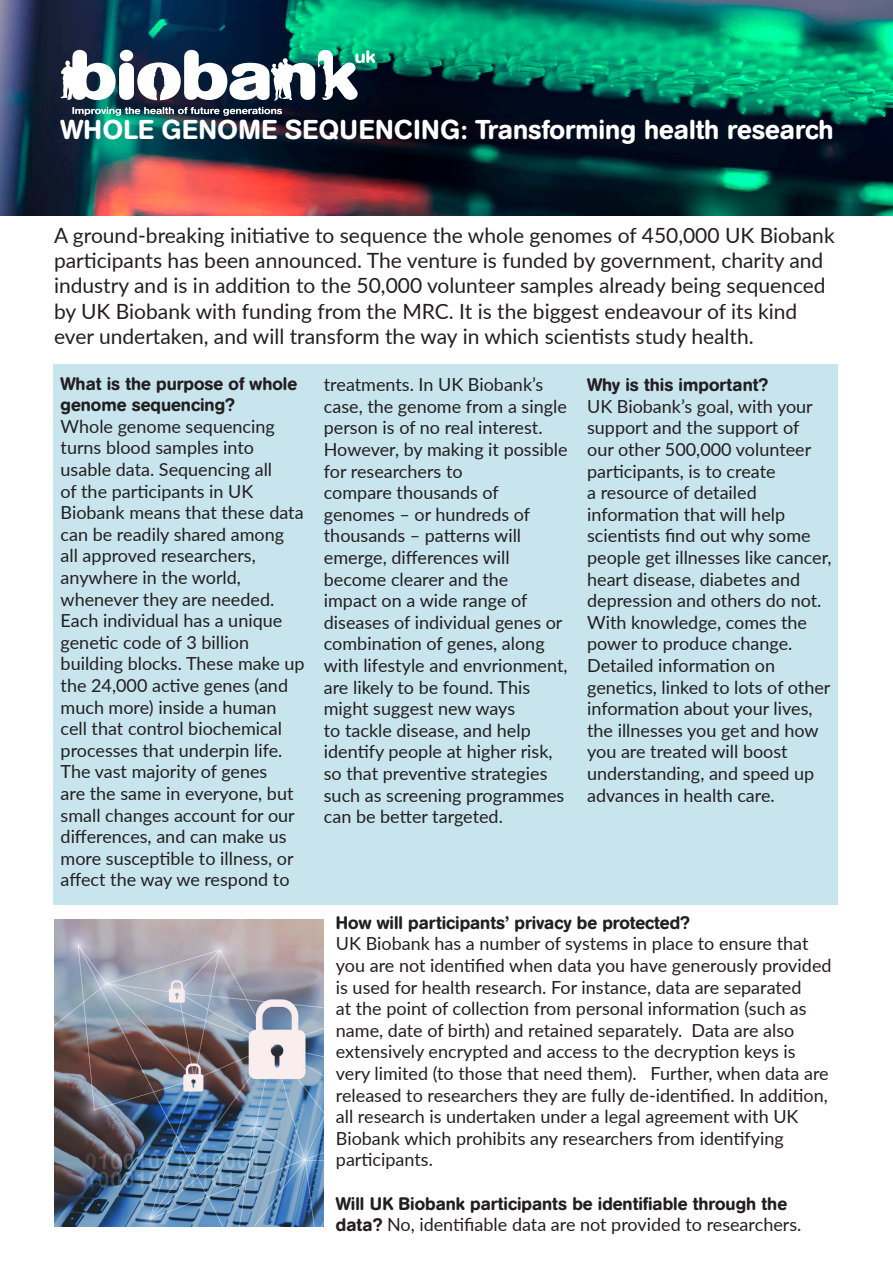
<style>
.page{position:relative;width:893px;height:1263px;background:#fff}
.page>*{position:absolute;margin:0;border:0;box-sizing:border-box;transform-origin:0 0}
.t1{font:500 27px "AG Book Rounded";color:#fff}
.t2{font:21px/25.2px "Lato";color:#231f20}
.t3{font:18px/21.6px "Lato";color:#231f20}
.t4{font:500 18px/21.6px "AG Book Rounded";color:#231f20}
.s1{font-family:"Lato";font-weight:400}
</style>
<div class="page">
<div style="left:53px;top:365px;width:785px;height:540px;background:#c8e5ee"></div>
<img style="left:0;top:0;width:893px;height:215px">
<img style="left:54px;top:919px;width:270px;height:307px">
<svg style="left:72px;top:107px;width:210px;height:9px"></svg>
<svg style="left:61px;top:50px;width:314px;height:51px"></svg>
<p class="t1" style="left:61px;top:114px;width:775px">WHOLE GENOME SEQUENCING: Transforming health research</p>
<p class="t2" style="left:54px;top:222px;width:782px">A ground-breaking initiative to sequence the whole genomes of 450,000 UK Biobank participants has been announced. The venture is funded by government, charity and industry and is in addition to the 50,000 volunteer samples already being sequenced by UK Biobank with funding from the MRC. It is the biggest endeavour of its kind ever undertaken, and will transform the way in which scientists study health.</p>
<p class="t4" style="left:61px;top:373px;width:238px">What is the purpose of whole genome sequencing?</p>
<p class="t3" style="left:61px;top:415px;width:246px">Whole genome sequencing turns blood samples into usable data. Sequencing all<br>of the participants in UK<br>Biobank means that these data can be readily shared among all approved researchers, anywhere in the world, whenever they are needed.<br>Each individual has a unique genetic code of 3 billion building blocks. These make up the 24,000 active genes (and much more) inside a human cell that control biochemical processes that underpin life.<br>The vast majority of genes<br>are the same in everyone, but small changes account for our differences, and can make us more susceptible to illness, or affect the way we respond to</p>
<p class="t3" style="left:324px;top:373px;width:245px">treatments. In UK Biobank’s case, the genome from a single person is of no real interest.<br>However, by making it possible for researchers to</p>
<p class="t3" style="left:324px;top:481px;width:177px">compare thousands of</p>
<p class="t3" style="left:324px;top:503px;width:245px">genomes – or hundreds of thousands – patterns will emerge, differences will become clearer and the<br>impact on a wide range of diseases of individual genes or combination of genes, along with lifestyle and envrionment, are likely to be found. This might suggest new ways<br>to tackle disease, and help identify people at higher risk, so that preventive strategies such as screening programmes can be better targeted.</p>
<p class="t4" style="left:587px;top:374px;width:183px">Why is this important?</p>
<p class="t3" style="left:587px;top:395px;width:246px">UK Biobank’s goal, with your support and the support of<br>our other 500,000 volunteer participants, is to create<br>a resource of detailed information that will help scientists find out why some people get illnesses like cancer, heart disease, diabetes and depression and others do not.<br>With knowledge, comes the power to produce change.<br>Detailed information on genetics, linked to lots of other information about your lives, the illnesses you get and how you are treated will boost understanding, and speed up advances in health care.</p>
<p class="t4" style="left:336px;top:912px;width:356px">How will participants’ privacy be protected?</p>
<p class="t3" style="left:336px;top:932px;width:497px">UK Biobank has a number of systems in place to ensure that you are not identified when data you have generously provided is used for health research. For instance, data are separated<br>at the point of collection from personal information (such as name, date of birth) and retained separately. Data are also extensively encrypted and access to the decryption keys is very limited (to those that need them). Further, when data are released to researchers they are fully de-identified. In addition, all research is undertaken under a legal agreement with UK Biobank which prohibits any researchers from identifying participants.</p>
<p class="t4" style="left:336px;top:1193px;width:467px">Will UK Biobank participants be identifiable through the data? <span class="s1">No, identifiable data are not provided to researchers.</span></p>
</div>
